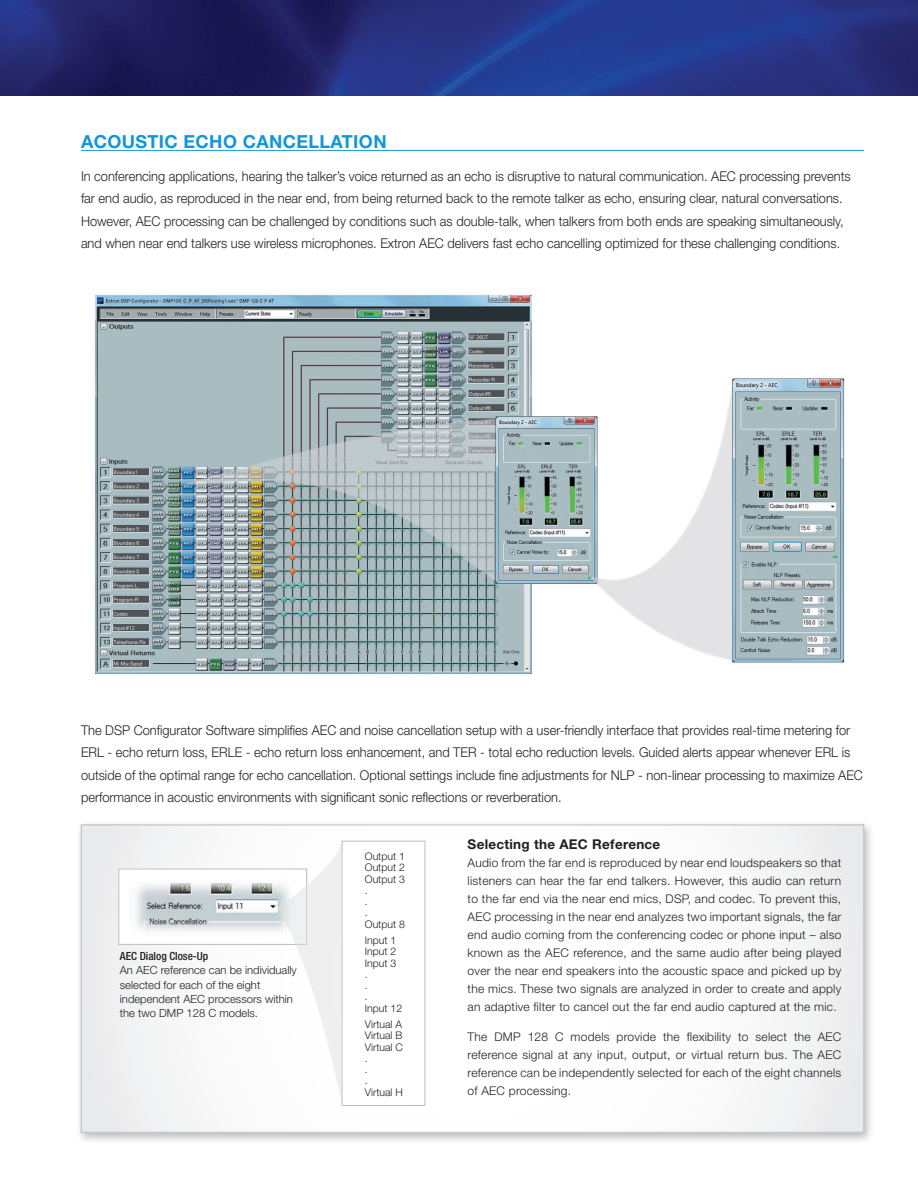
<style>
.page{position:relative;width:918px;height:1188px;background:#fff}
.page>*{position:absolute;margin:0;border:0;box-sizing:border-box;transform-origin:0 0}
.t1{font:700 18px "Helvetica Neue LT Std";letter-spacing:.02em;color:#1197d6}
.t2{font:300 13.5px/22.5px "Helvetica Neue LT Std";color:#231f20;scale:.95 1}
.t3{font:700 13.5px "Helvetica Neue LT Std";letter-spacing:.02em;color:#231f20}
.t4{font:300 12px/18px "Helvetica Neue LT Std";letter-spacing:.02em;color:#231f20;text-align:justify}
.t5{font:300 11.25px/14.2px "Helvetica Neue LT Std";color:#231f20}
.t6{font:500 condensed 11.25px "Helvetica Neue LT Std";color:#231f20}
.t7{font:300 10.5px/11.2px "Helvetica Neue LT Std";color:#231f20}
</style>
<div class="page">
<img style="left:0;top:0;width:918px;height:95px">
<div style="left:76px;top:820px;width:799px;height:324px;background:#231f20;opacity:.3"></div>
<svg style="left:83px;top:827px;width:779px;height:303px"></svg>
<img style="left:120px;top:871px;width:157px;height:72px">
<div style="left:118px;top:869px;width:189px;height:76px;border:1px solid #bcbdc0"></div>
<div style="left:342px;top:841px;width:83px;height:264px;background:#fff"></div>
<div style="left:342px;top:841px;width:83px;height:265px;border:1px solid #bcbdc0"></div>
<svg style="left:277px;top:841px;width:65px;height:265px"></svg>
<img style="left:94px;top:294px;width:751px;height:381px">
<hr style="left:81px;top:150px;width:783px;height:1px;background:#1197d6">
<h1 class="t1" style="left:81px;top:130px;width:307px">ACOUSTIC ECHO CANCELLATION</h1>
<p class="t2" style="left:81px;top:164px;width:812px">In conferencing applications, hearing the talker’s voice returned as an echo is disruptive to natural communication. AEC processing prevents far end audio, as reproduced in the near end, from being returned back to the remote talker as echo, ensuring clear, natural conversations.<br>However, AEC processing can be challenged by conditions such as double-talk, when talkers from both ends are speaking simultaneously, and when near end talkers use wireless microphones. Extron AEC delivers fast echo cancelling optimized for these challenging conditions.</p>
<p class="t2" style="left:81px;top:719px;width:825px">The DSP Configurator Software simplifies AEC and noise cancellation setup with a user-friendly interface that provides real-time metering for ERL - echo return loss, ERLE - echo return loss enhancement, and TER - total echo reduction levels. Guided alerts appear whenever ERL is outside of the optimal range for echo cancellation. Optional settings include fine adjustments for NLP - non-linear processing to maximize AEC performance in acoustic environments with significant sonic reflections or reverberation.</p>
<p class="t6" style="left:120px;top:949px;width:90px">AEC Dialog Close-Up</p>
<p class="t5" style="left:120px;top:963px;width:178px">An AEC reference can be individually selected for each of the eight independent AEC processors within the two DMP 128 C models.</p>
<p class="t7" style="left:365px;top:851px;width:42px">Output 1<br>Output 2<br>Output 3 .<br>.<br>.<br>Output 8</p>
<p class="t7" style="left:365px;top:935px;width:39px">Input 1<br>Input 2<br>Input 3<br>.<br>.<br>.<br>Input 12</p>
<p class="t7" style="left:365px;top:1019px;width:39px">Virtual A<br>Virtual B<br>Virtual C .<br>.<br>.<br>Virtual H</p>
<p class="t3" style="left:468px;top:836px;width:194px">Selecting the AEC Reference</p>
<p class="t4" style="left:468px;top:854px;width:375px">Audio from the far end is reproduced by near end loudspeakers so that listeners can hear the far end talkers. However, this audio can return to the far end via the near end mics, DSP, and codec. To prevent this, AEC processing in the near end analyzes two important signals, the far end audio coming from the conferencing codec or phone input – also known as the AEC reference, and the same audio after being played over the near end speakers into the acoustic space and picked up by the mics. These two signals are analyzed in order to create and apply an adaptive filter to cancel out the far end audio captured at the mic.</p>
<p class="t4" style="left:468px;top:1028px;width:375px">The DMP 128 C models provide the flexibility to select the AEC reference signal at any input, output, or virtual return bus. The AEC reference can be independently selected for each of the eight channels of AEC processing.</p>
</div>
